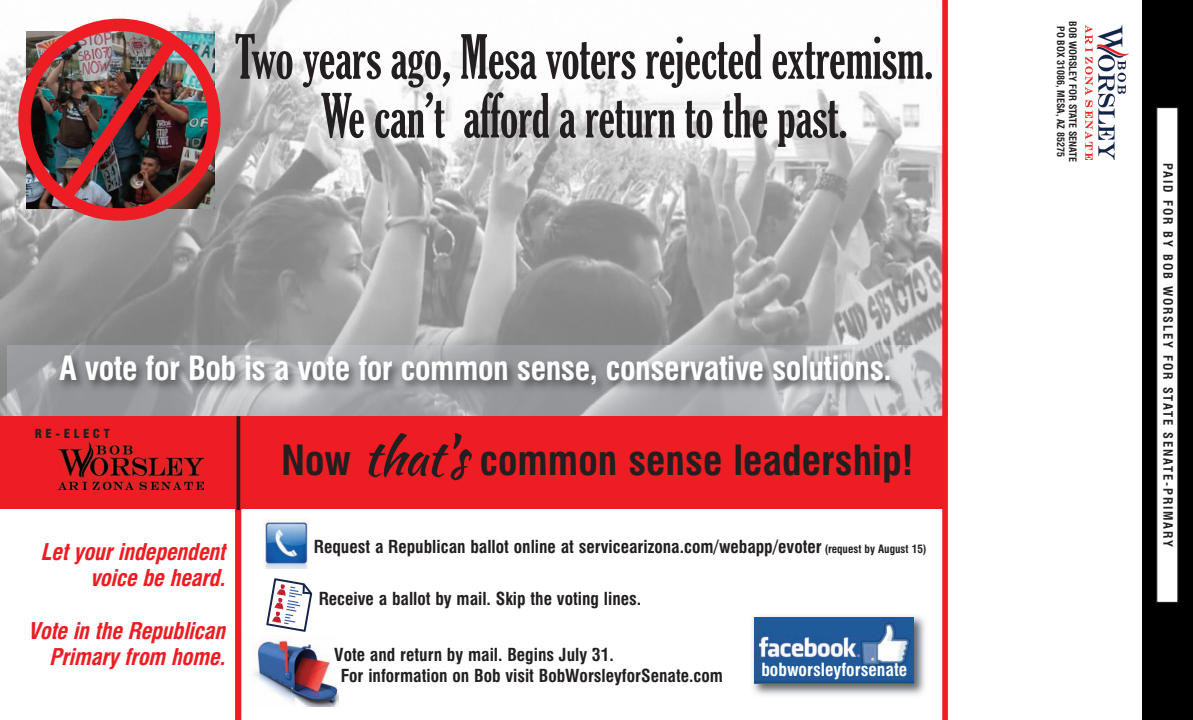
<style>
.page{position:relative;width:1193px;height:720px;background:#fff}
.page>*{position:absolute;margin:0;border:0;box-sizing:border-box;transform-origin:0 0}
.t1{font:extra-condensed 58.75px/58.8px "Gloucester";color:#231f20;text-align:center;scale:.9 1}
.t2{font:700 condensed 40.5px "Milford";color:#231f20}
.t3{font:700 condensed 32.5px "Milford";letter-spacing:-.015em;color:#fff}
.t4{font:italic 700 condensed 22.5px/26.2px "Milford";letter-spacing:-.01em;color:#ee1d23;text-align:right}
.t5{font:700 condensed 17.62px "Milford";color:#fff}
.t6{font:700 condensed 17.5px/20.8px "Milford";color:#231f20}
.t7{font:700 condensed 12.5px "Milford";letter-spacing:.15em;color:#231f20}
.t8{font:900 12.12px "Milford";letter-spacing:.3em;color:#231f20}
.t9{font:700 condensed 10px/12px "Milford";color:#231f20;text-align:center}
.s1{font-family:"Kaushan Script";font-weight:400;font-stretch:normal;font-size:50.62px}
.s2{font-size:11.25px}
</style>
<div class="page">
<img style="left:0;top:0;width:942px;height:416px">
<div style="left:1142px;top:0;width:50px;height:720px;background:#000"></div>
<div style="left:1156px;top:108px;width:21px;height:494px;background:#fff"></div>
<div style="left:1156px;top:107px;width:22px;height:496px;border:1px solid #231f20"></div>
<img style="left:1085px;top:25px;width:43px;height:135px">
<img style="left:8px;top:346px;width:934px;height:70px">
<img style="left:18px;top:19px;width:202px;height:202px">
<img style="left:46px;top:22px;width:145px;height:196px">
<img style="left:263px;top:520px;width:45px;height:48px">
<img style="left:253px;top:640px;width:86px;height:67px">
<svg style="left:266px;top:578px;width:46px;height:54px"></svg>
<img style="left:753px;top:616px;width:172px;height:79px">
<img style="left:754px;top:617px;width:159px;height:67px">
<div style="left:235px;top:501px;width:6px;height:219px;background:#ee1d23"></div>
<div style="left:0;top:416px;width:945px;height:93px;background:#ee1d23"></div>
<img style="left:59px;top:443px;width:144px;height:46px">
<svg style="left:942px;top:0;width:6px;height:720px;background:#ed282d"></svg>
<svg style="left:236px;top:416px;width:4px;height:94px"></svg>
<h1 class="t1" style="left:235px;top:29px;width:777px">Two years ago, Mesa voters rejected extremism.<br>We can’t afford a return to the past.</h1>
<h3 class="t3" style="left:59px;top:348px;width:834px">A vote for Bob is a vote for common sense, conservative solutions.</h3>
<p class="t8" style="left:35px;top:426px;width:77px">RE-ELECT</p>
<h2 class="t2" style="left:281px;top:436px;width:634px">Now <span class="s1">that's</span> common sense leadership!</h2>
<p class="t4" style="left:40px;top:539px;width:186px">Let your independent voice be heard.</p>
<p class="t4" style="left:28px;top:617px;width:199px">Vote in the Republican<br>Primary from home.</p>
<p class="t6" style="left:314px;top:537px;width:614px">Request a Republican ballot online at servicearizona.com/webapp/evoter <span class="s2">(request by August 15)</span></p>
<p class="t6" style="left:319px;top:589px;width:324px">Receive a ballot by mail. Skip the voting lines.</p>
<p class="t6" style="left:341px;top:644px;width:384px;text-indent:-7px">Vote and return by mail. Begins July 31.<br>For information on Bob visit BobWorsleyforSenate.com</p>
<p class="t5" style="left:761px;top:659px;width:147px">bobworsleyforsenate</p>
<p class="t9" style="left:1078px;top:21px;width:142px;rotate:90deg">BOB WORSLEY FOR STATE SENATE<br>PO BOX 31086, MESA, AZ 85275</p>
<p class="t7" style="left:1175px;top:163px;width:386px;rotate:90deg">PAID FOR BY BOB WORSLEY FOR STATE SENATE-PRIMARY</p>
</div>
